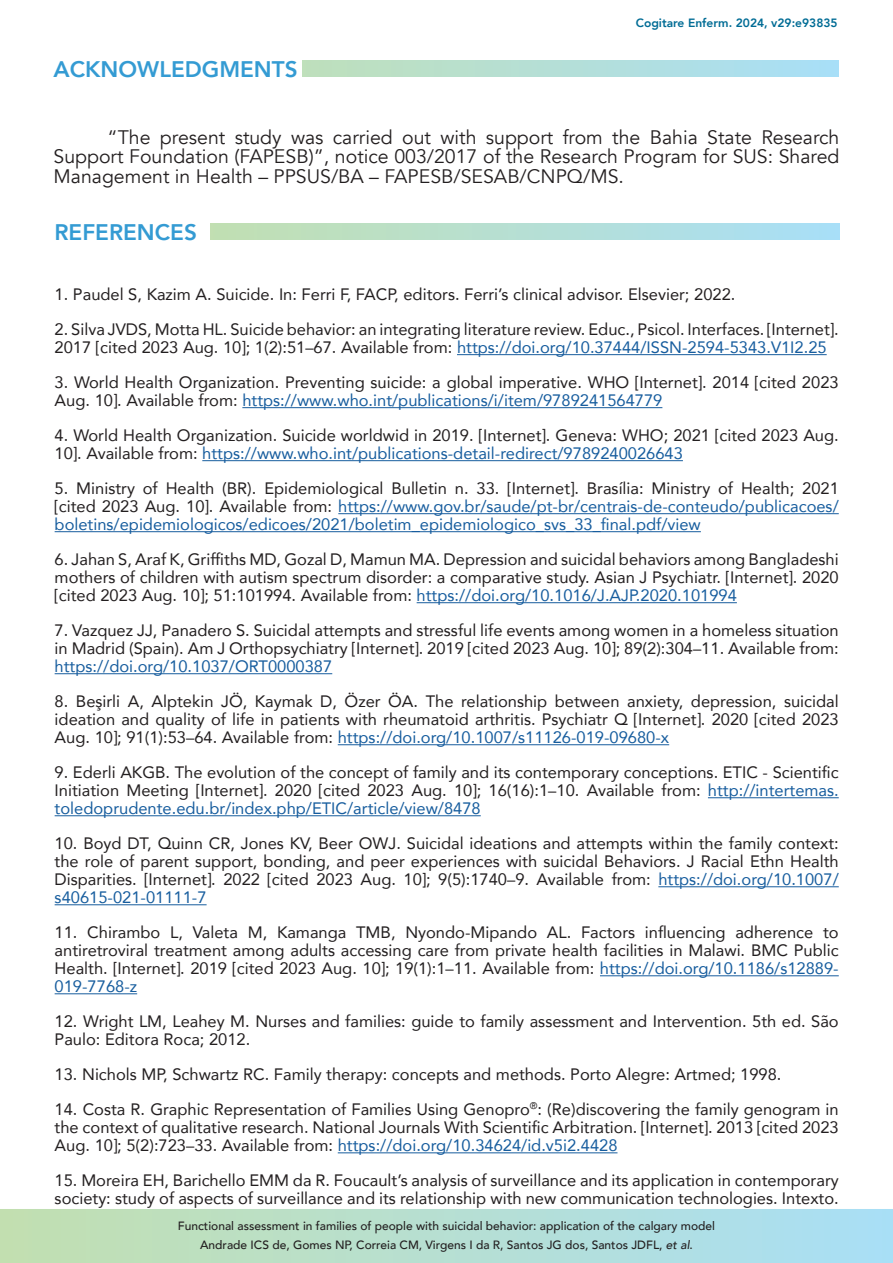
<style>
.page{position:relative;width:893px;height:1263px;background:#fff}
.page>*{position:absolute;margin:0;border:0;box-sizing:border-box;transform-origin:0 0}
.t1{font:800 22.5px "Avenir";color:#349bd3}
.t2{font:19.5px/19.5px "Avenir";color:#231f20;text-align:justify}
.t3{font:16.5px/18px "Avenir";color:#231f20;text-align:justify}
.t4{font:16.5px/18px "Avenir";color:#175d9e;text-align:justify}
.t5{font:500 12px/18.6px "Avenir";color:#231f20;text-align:center}
.t6{font:800 12px "Avenir";color:#006c95}
.s1{color:#175d9e}
.s2{color:#231f20}
.s3{font-style:italic}
</style>
<div class="page">
<svg style="left:0;top:1209px;width:893px;height:54px;background:#b6dfd2"></svg>
<div style="left:303px;top:60px;width:535px;height:17px;background:linear-gradient(to right,#bfe0bb,#a9dff7)"></div>
<hr style="left:457px;top:354px;width:370px;height:1px;background:#175d9e">
<hr style="left:242px;top:407px;width:420px;height:1px;background:#175d9e">
<hr style="left:202px;top:460px;width:481px;height:1px;background:#175d9e">
<hr style="left:338px;top:513px;width:501px;height:1px;background:#175d9e">
<hr style="left:55px;top:531px;width:646px;height:1px;background:#175d9e">
<hr style="left:417px;top:602px;width:320px;height:1px;background:#175d9e">
<hr style="left:55px;top:673px;width:277px;height:1px;background:#175d9e">
<hr style="left:338px;top:744px;width:331px;height:1px;background:#175d9e">
<hr style="left:708px;top:797px;width:131px;height:1px;background:#175d9e">
<hr style="left:55px;top:815px;width:426px;height:1px;background:#175d9e">
<hr style="left:658px;top:886px;width:181px;height:1px;background:#175d9e">
<hr style="left:55px;top:904px;width:152px;height:1px;background:#175d9e">
<hr style="left:600px;top:975px;width:239px;height:1px;background:#175d9e">
<hr style="left:55px;top:993px;width:82px;height:1px;background:#175d9e">
<hr style="left:338px;top:1152px;width:279px;height:1px;background:#175d9e">
<div style="left:210px;top:223px;width:629px;height:17px;background:linear-gradient(to right,#c2dfb1,#a9dff7)"></div>
<p class="t1" style="left:54px;top:48px;width:246px">ACKNOWLEDGMENTS</p>
<p class="t6" style="left:636px;top:12px;width:203px">Cogitare Enferm. 2024, v29:e93835</p>
<p class="t2" style="left:54px;top:128px;width:787px;text-indent:54px">“The present study was carried out with support from the Bahia State Research Support Foundation (FAPESB)”, notice 003/2017 of the Research Program for SUS: Shared Management in Health – PPSUS/BA – FAPESB/SESAB/CNPQ/MS.</p>
<p class="t1" style="left:54px;top:211px;width:144px">REFERENCES</p>
<p class="t3" style="left:55px;top:284px;width:682px">1. Paudel S, Kazim A. Suicide. In: Ferri F, FACP, editors. Ferri’s clinical advisor. Elsevier; 2022.</p>
<p class="t3" style="left:55px;top:319px;width:786px">2. Silva JVDS, Motta HL. Suicide behavior: an integrating literature review. Educ., Psicol. Interfaces. [Internet].<br>2017 [cited 2023 Aug. 10]; 1(2):51–67. Available from: <span class="s1">https://doi.org/10.37444/ISSN-2594-5343.V1I2.25</span></p>
<p class="t3" style="left:55px;top:372px;width:785px">3. World Health Organization. Preventing suicide: a global imperative. WHO [Internet]. 2014 [cited 2023<br>Aug. 10]. Available from: <span class="s1">https://www.who.int/publications/i/item/9789241564779</span></p>
<p class="t3" style="left:55px;top:425px;width:786px">4. World Health Organization. Suicide worldwid in 2019. [Internet]. Geneva: WHO; 2021 [cited 2023 Aug.<br>10]. Available from: <span class="s1">https://www.who.int/publications-detail-redirect/9789240026643</span></p>
<p class="t4" style="left:55px;top:478px;width:786px"><span class="s2">5. Ministry of Health (BR). Epidemiological Bulletin n. 33. [Internet]. Brasília: Ministry of Health; 2021 [cited 2023 Aug. 10]. Available from:</span> https://www.gov.br/saude/pt-br/centrais-de-conteudo/publicacoes/ boletins/epidemiologicos/edicoes/2021/boletim_epidemiologico_svs_33_final.pdf/view</p>
<p class="t3" style="left:55px;top:549px;width:786px">6. Jahan S, Araf K, Griffiths MD, Gozal D, Mamun MA. Depression and suicidal behaviors among Bangladeshi mothers of children with autism spectrum disorder: a comparative study. Asian J Psychiatr. [Internet]. 2020 [cited 2023 Aug. 10]; 51:101994. Available from: <span class="s1">https://doi.org/10.1016/J.AJP.2020.101994</span></p>
<p class="t3" style="left:55px;top:620px;width:786px">7. Vazquez JJ, Panadero S. Suicidal attempts and stressful life events among women in a homeless situation in Madrid (Spain). Am J Orthopsychiatry [Internet]. 2019 [cited 2023 Aug. 10]; 89(2):304–11. Available from: <span class="s1">https://doi.org/10.1037/ORT0000387</span></p>
<p class="t3" style="left:55px;top:691px;width:786px">8. Beşirli A, Alptekin JÖ, Kaymak D, Özer ÖA. The relationship between anxiety, depression, suicidal ideation and quality of life in patients with rheumatoid arthritis. Psychiatr Q [Internet]. 2020 [cited 2023<br>Aug. 10]; 91(1):53–64. Available from: <span class="s1">https://doi.org/10.1007/s11126-019-09680-x</span></p>
<p class="t3" style="left:55px;top:762px;width:786px">9. Ederli AKGB. The evolution of the concept of family and its contemporary conceptions. ETIC - Scientific Initiation Meeting [Internet]. 2020 [cited 2023 Aug. 10]; 16(16):1–10. Available from: <span class="s1">http://intertemas. toledoprudente.edu.br/index.php/ETIC/article/view/8478</span></p>
<p class="t3" style="left:55px;top:833px;width:786px">10. Boyd DT, Quinn CR, Jones KV, Beer OWJ. Suicidal ideations and attempts within the family context: the role of parent support, bonding, and peer experiences with suicidal Behaviors. J Racial Ethn Health Disparities. [Internet]. 2022 [cited 2023 Aug. 10]; 9(5):1740–9. Available from: <span class="s1">https://doi.org/10.1007/ s40615-021-01111-7</span></p>
<p class="t3" style="left:55px;top:922px;width:786px">11. Chirambo L, Valeta M, Kamanga TMB, Nyondo-Mipando AL. Factors influencing adherence to antiretroviral treatment among adults accessing care from private health facilities in Malawi. BMC Public Health. [Internet]. 2019 [cited 2023 Aug. 10]; 19(1):1–11. Available from: <span class="s1">https://doi.org/10.1186/s12889- 019-7768-z</span></p>
<p class="t3" style="left:55px;top:1011px;width:786px">12. Wright LM, Leahey M. Nurses and families: guide to family assessment and Intervention. 5th ed. São<br>Paulo: Editora Roca; 2012.</p>
<p class="t3" style="left:55px;top:1064px;width:728px">13. Nichols MP, Schwartz RC. Family therapy: concepts and methods. Porto Alegre: Artmed; 1998.</p>
<p class="t3" style="left:55px;top:1099px;width:786px">14. Costa R. Graphic Representation of Families Using Genopro<sup>®</sup>: (Re)discovering the family genogram in the context of qualitative research. National Journals With Scientific Arbitration. [Internet]. 2013 [cited 2023<br>Aug. 10]; 5(2):723–33. Available from: <span class="s1">https://doi.org/10.34624/id.v5i2.4428</span></p>
<p class="t3" style="left:55px;top:1170px;width:786px">15. Moreira EH, Barichello EMM da R. Foucault’s analysis of surveillance and its application in contemporary society: study of aspects of surveillance and its relationship with new communication technologies. Intexto.</p>
<p class="t5" style="left:178px;top:1216px;width:539px">Functional assessment in families of people with suicidal behavior: application of the calgary model<br>Andrade ICS de, Gomes NP, Correia CM, Virgens I da R, Santos JG dos, Santos JDFL, <span class="s3">et al</span>.</p>
</div>
